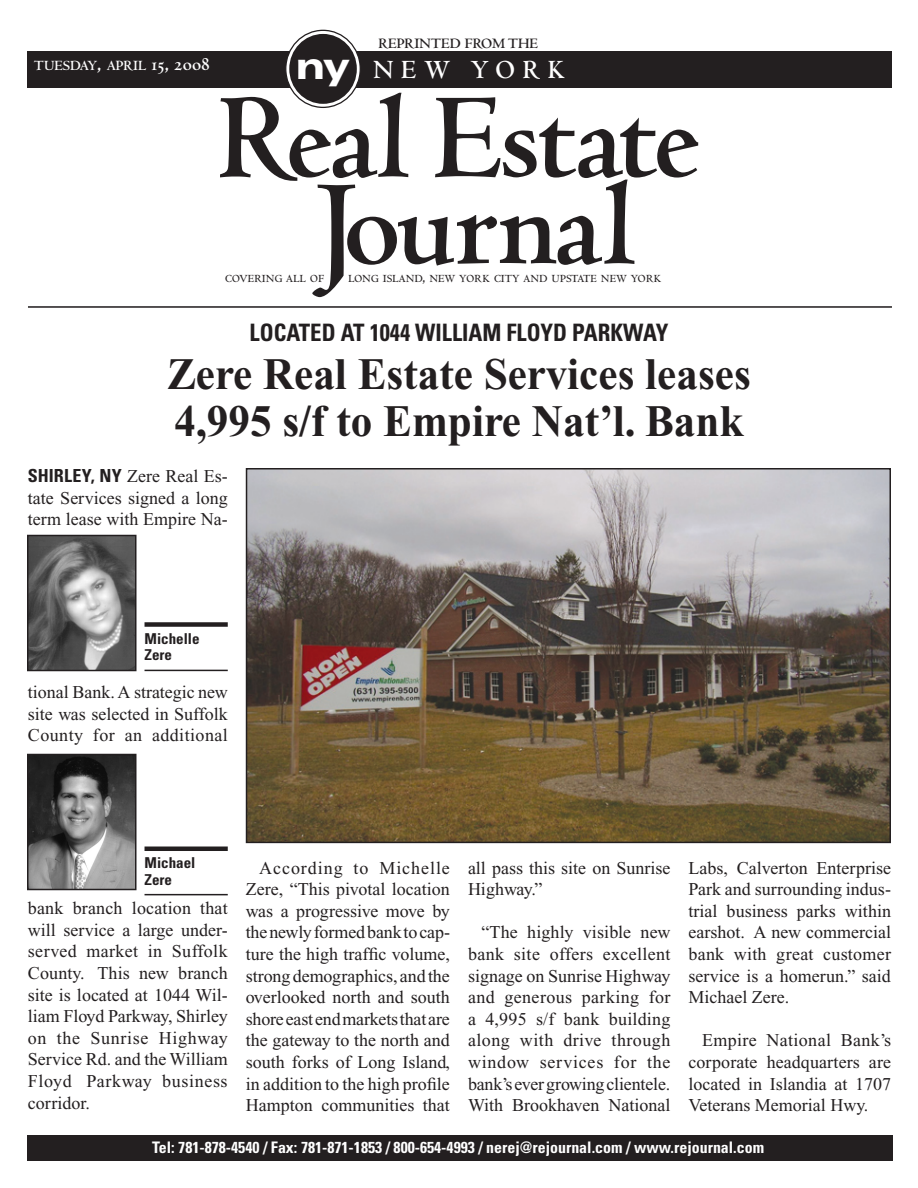
<style>
.page{position:relative;width:918px;height:1188px;background:#fff}
.page>*{position:absolute;margin:0;border:0;box-sizing:border-box;transform-origin:0 0}
.t1{font:700 45px/46.5px "Times New Roman";color:#231f20;scale:.96 1}
.t2{font:700 27.3px "Centaur";letter-spacing:.3em;color:#fff}
.t3{font:700 condensed 24px "Univers";color:#231f20;scale:.95 1}
.t4{font:18px/21.6px "Times New Roman";color:#231f20;text-align:justify}
.t5{font:17.85px "Centaur MT SC";letter-spacing:-.01em;color:#231f20}
.t6{font:700 condensed 15.9px "Univers";color:#fff}
.t7{font:700 condensed 15px/16.5px "Univers";color:#231f20}
.t8{font:700 15px "Centaur";color:#231f20}
.t9{font:14.7px "Centaur MT Bold Os F";color:#fff}
.s1{font-size:21px}
.s2{font-family:"Univers";font-weight:900;font-stretch:expanded;font-size:38.25px}
.s3{font-family:"Univers";font-weight:700;font-stretch:condensed}
</style>
<div class="page">
<img style="left:30px;top:538px;width:103px;height:130px">
<div style="left:27px;top:535px;width:109px;height:136px;border:2px solid #231f20"></div>
<div style="left:27px;top:1135px;width:866px;height:26px;background:#231f20"></div>
<img style="left:249px;top:471px;width:639px;height:369px">
<div style="left:246px;top:468px;width:645px;height:375px;border:2px solid #231f20"></div>
<hr style="left:145px;top:847px;width:83px;height:4px;background:#231f20">
<hr style="left:145px;top:894px;width:83px;height:1px;background:#231f20">
<div style="left:28px;top:51px;width:864px;height:37px;background:#231f20"></div>
<svg style="left:286px;top:30px;width:74px;height:77px"></svg>
<div style="left:289px;top:34px;width:68px;height:70px;background:#231f20;border-radius:50%"></div>
<svg style="left:220px;top:93px;width:478px;height:204px"></svg>
<hr style="left:28px;top:306px;width:864px;height:2px;background:#231f20">
<img style="left:30px;top:757px;width:103px;height:130px">
<div style="left:27px;top:754px;width:109px;height:136px;border:2px solid #231f20"></div>
<div style="left:145px;top:622px;width:83px;height:5px;background:#231f20"></div>
<hr style="left:145px;top:670px;width:83px;height:1px;background:#231f20">
<p class="t9" style="left:34px;top:58px;width:178px">TUESDAY<span class="s1">,</span> APRIL <span class="s1">15, 2008</span></p>
<p class="t8" style="left:378px;top:35px;width:161px">REPRINTED FROM THE</p>
<h2 class="t2" style="left:295px;top:55px;width:271px"><span class="s2">ny</span> NEW YORK</h2>
<p class="t5" style="left:225px;top:267px;width:101px">covering all of</p>
<p class="t5" style="left:348px;top:267px;width:315px">long island, new york city and upstate new york</p>
<h3 class="t3" style="left:250px;top:318px;width:442px">locate d at 1044 william floyd parkway</h3>
<h1 class="t1" style="left:167px;top:351px;width:610px">Zere Real Estate Services leases<br>4,995 s/f to Empire Nat’l. Bank</h1>
<p class="t4" style="left:28px;top:465px;width:201px"><span class="s3">SHIRLEY, NY</span> Zere Real Es&shy;tate Services signed a long term lease with Empire Na-</p>
<p class="t7" style="left:145px;top:630px;width:57px">Michelle<br>Zere</p>
<p class="t4" style="left:28px;top:681px;width:201px">tional Bank. A strategic new site was selected in Suffolk County for an additional</p>
<p class="t7" style="left:145px;top:854px;width:52px">Michael<br>Zere</p>
<p class="t4" style="left:246px;top:857px;width:206px;text-indent:14px">According to Michelle Zere, “This pivotal location was a progressive move by the newly formed bank to cap&shy;ture the high traffic volume, strong demographics, and the overlooked north and south shore east end markets that are the gateway to the north and south forks of Long Island, in addition to the high profile Hampton communities that</p>
<p class="t4" style="left:468px;top:857px;width:204px">all pass this site on Sunrise<br>Highway.”</p>
<p class="t4" style="left:468px;top:922px;width:204px;text-indent:14px">“The highly visible new bank site offers excellent signage on Sunrise Highway and generous parking for a 4,995 s/f bank building along with drive through window services for the bank’s ever growing clientele.<br>With Brookhaven National</p>
<p class="t4" style="left:688px;top:857px;width:204px">Labs, Calverton Enterprise Park and surrounding indus&shy;trial business parks within earshot. A new commercial bank with great customer service is a homerun.” said Michael Zere.</p>
<p class="t4" style="left:688px;top:1030px;width:204px;text-indent:14px">Empire National Bank’s corporate headquarters are located in Islandia at 1707<br>Veterans Memorial Hwy.</p>
<p class="t4" style="left:28px;top:897px;width:201px">bank branch location that will service a large under&shy;served market in Suffolk County. This new branch site is located at 1044 Wil&shy;liam Floyd Parkway, Shirley on the Sunrise Highway Service Rd. and the William Floyd Parkway business corridor.</p>
<p class="t6" style="left:152px;top:1137px;width:614px">Tel: 781-878-4540 / Fax: 781-871-1853 / 800-654-4993 / nerej@rejournal.com / www.rejournal.com</p>
</div>
